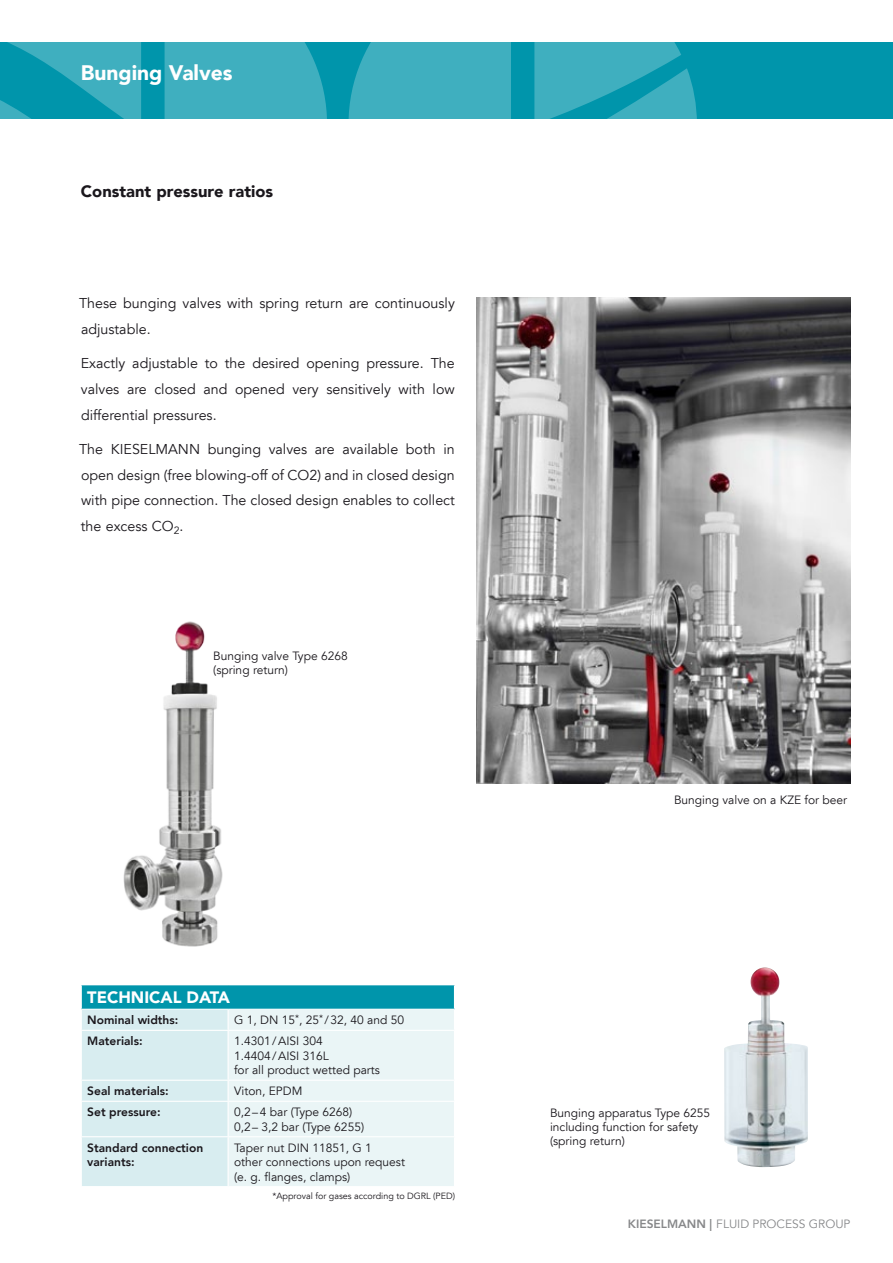
<style>
.page{position:relative;width:893px;height:1263px;background:#fff}
.page>*{position:absolute;margin:0;border:0;box-sizing:border-box;transform-origin:0 0}
.t1{font:900 21px "Avenir LT";color:#fff}
.t2{font:900 16.5px "Avenir LT";color:#1a171c}
.t3{font:900 16.5px "Avenir LT";color:#fff}
.t4{font:14.25px/25.7px "Avenir LT";color:#1a171c;text-align:justify}
.t5{font:12px/14.4px "Avenir LT";color:#1a171c}
.t6{font:800 12px/14.4px "Avenir LT";color:#1a171c}
.t7{font:12px "Avenir LT";color:#87888a}
.t8{font:9px "Avenir LT";color:#1a171c}
.s1{font-weight:800}
</style>
<div class="page">
<div style="left:0;top:43px;width:893px;height:76px;background:#0095ab"></div>
<div style="left:165px;top:43px;width:162px;height:76px;background:#3fafbf"></div>
<svg style="left:0;top:43px;width:141px;height:76px"></svg>
<svg style="left:534px;top:43px;width:163px;height:76px"></svg>
<div style="left:348px;top:43px;width:163px;height:76px;background:#3fafbf"></div>
<img style="left:123px;top:621px;width:100px;height:326px">
<img style="left:724px;top:967px;width:84px;height:200px">
<img style="left:476px;top:298px;width:374px;height:486px">
<svg style="left:81px;top:985px;width:374px;height:201px"></svg>
<hr style="left:81px;top:1009px;width:147px;height:1px;background:#fff">
<hr style="left:228px;top:1009px;width:227px;height:1px;background:#fff">
<h1 class="t1" style="left:81px;top:60px;width:153px">Bunging Valves</h1>
<p class="t2" style="left:81px;top:182px;width:194px">Constant pressure ratios</p>
<p class="t4" style="left:79px;top:291px;width:377px">These bunging valves with spring return are continuously adjustable.</p>
<p class="t4" style="left:81px;top:351px;width:375px">Exactly adjustable to the desired opening pressure. The valves are closed and opened very sensitively with low differential pressures.</p>
<p class="t4" style="left:79px;top:436px;width:377px">The KIESELMANN bunging valves are available both in open design (free blowing-off of CO2) and in closed design with pipe connection. The closed design enables to collect the excess CO<sub>2</sub>.</p>
<p class="t5" style="left:213px;top:649px;width:136px">Bunging valve Type 6268 (spring return)</p>
<p class="t3" style="left:87px;top:987px;width:144px">TECHNICAL DATA</p>
<p class="t6" style="left:87px;top:1013px;width:93px">Nominal widths:</p>
<p class="t5" style="left:234px;top:1013px;width:171px">G 1, DN 15<sup>*</sup>, 25<sup>*</sup> /32, 40 and 50</p>
<p class="t6" style="left:87px;top:1034px;width:57px">Materials:</p>
<p class="t5" style="left:234px;top:1034px;width:147px">1.4301/AISI 304<br>1.4404/AISI 316L<br>for all product wetted parts</p>
<p class="t6" style="left:87px;top:1084px;width:83px">Seal materials:</p>
<p class="t5" style="left:234px;top:1084px;width:70px">Viton, EPDM</p>
<p class="t6" style="left:87px;top:1105px;width:75px">Set pressure:</p>
<p class="t5" style="left:234px;top:1105px;width:132px">0,2–4 bar (Type 6268)<br>0,2– 3,2 bar (Type 6255)</p>
<p class="t6" style="left:87px;top:1140px;width:118px">Standard connection variants:</p>
<p class="t5" style="left:234px;top:1141px;width:172px">Taper nut DIN 11851, G 1<br>other connections upon request (e. g. flanges, clamps)</p>
<p class="t8" style="left:272px;top:1191px;width:184px">*Approval for gases according to DGRL (PED)</p>
<p class="t5" style="left:674px;top:793px;width:175px">Bunging valve on a KZE for beer</p>
<p class="t5" style="left:550px;top:1105px;width:162px">Bunging apparatus Type 6255 including function for safety (spring return)</p>
<p class="t7" style="left:628px;top:1217px;width:224px"><span class="s1">KIESELMANN |</span> FLUID PROCESS GROUP</p>
</div>
